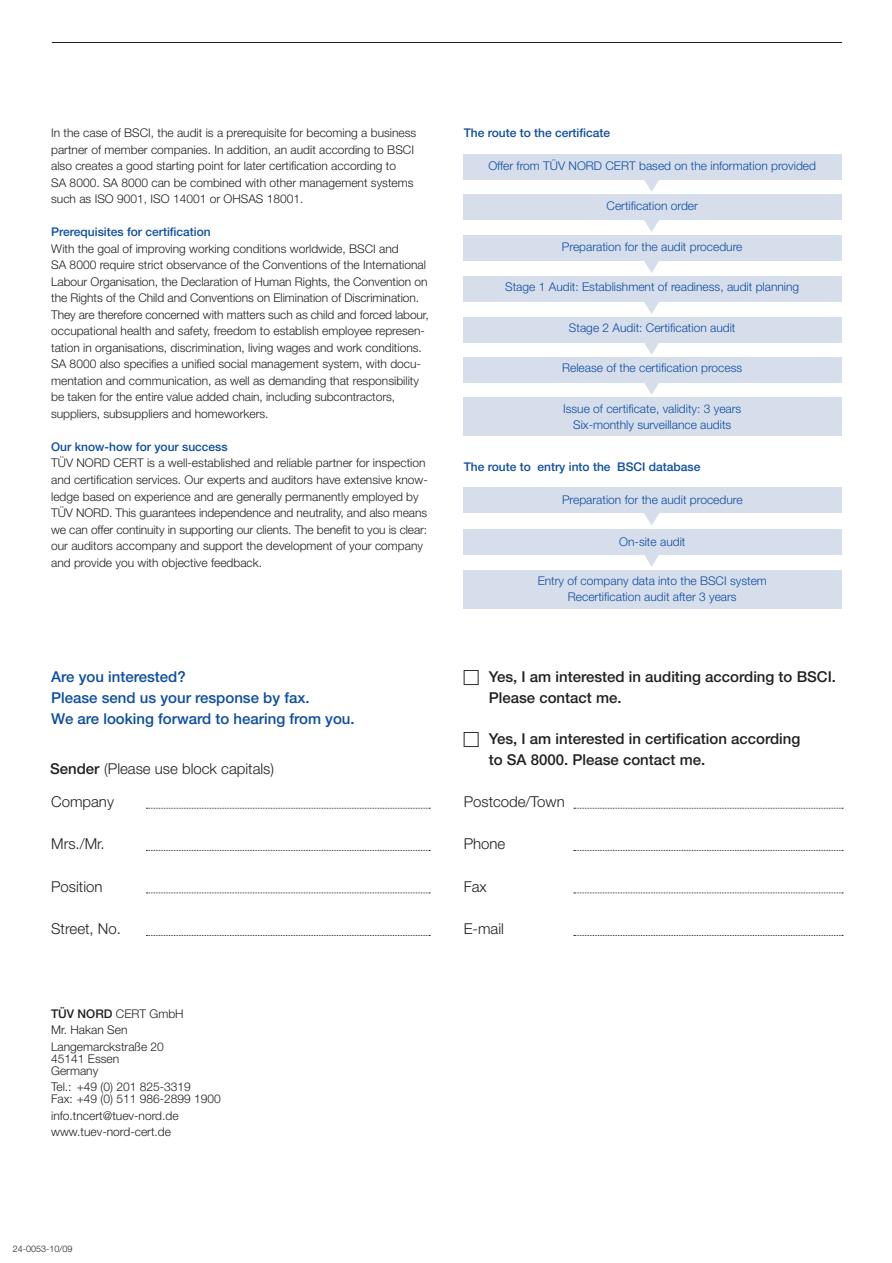
<style>
.page{position:relative;width:892px;height:1263px;background:#fff}
.page>*{position:absolute;margin:0;border:0;box-sizing:border-box;transform-origin:0 0}
.t1{font:500 15px/21px "Helvetica Neue";color:#231f20}
.t2{font:300 15px "Helvetica Neue";color:#231f20}
.t3{font:500 15px/21px "Helvetica Neue";color:#0d4da1}
.t4{font:300 12px/16.5px "Helvetica Neue";color:#231f20}
.t5{font:300 12px/16.5px "Helvetica Neue";color:#0d4da1;text-align:center}
.t6{font:500 12px "Helvetica Neue";color:#0d4da1}
.t7{font:300 9px "Helvetica Neue";color:#231f20}
.s1{font-weight:500}
</style>
<div class="page">
<div style="left:464px;top:194px;width:378px;height:26px;background:#d7deeb"></div>
<svg style="left:644px;top:220px;width:15px;height:12px"></svg>
<div style="left:464px;top:154px;width:378px;height:25px;background:#d7deeb"></div>
<svg style="left:644px;top:179px;width:15px;height:13px"></svg>
<div style="left:464px;top:570px;width:378px;height:39px;background:#d7deeb"></div>
<div style="left:464px;top:528px;width:378px;height:26px;background:#d7deeb"></div>
<div style="left:464px;top:487px;width:378px;height:26px;background:#d7deeb"></div>
<div style="left:464px;top:397px;width:378px;height:39px;background:#d7deeb"></div>
<div style="left:464px;top:235px;width:378px;height:26px;background:#d7deeb"></div>
<div style="left:464px;top:276px;width:378px;height:26px;background:#d7deeb"></div>
<div style="left:464px;top:316px;width:378px;height:26px;background:#d7deeb"></div>
<div style="left:464px;top:356px;width:378px;height:26px;background:#d7deeb"></div>
<hr style="left:52px;top:42px;width:790px;height:1px;background:#231f20">
<svg style="left:644px;top:513px;width:15px;height:12px"></svg>
<svg style="left:644px;top:554px;width:15px;height:12px"></svg>
<svg style="left:644px;top:261px;width:15px;height:12px"></svg>
<svg style="left:644px;top:302px;width:15px;height:12px"></svg>
<svg style="left:644px;top:342px;width:15px;height:13px"></svg>
<svg style="left:644px;top:382px;width:15px;height:13px"></svg>
<svg style="left:146px;top:807px;width:284px;height:1px"></svg>
<svg style="left:146px;top:892px;width:284px;height:1px"></svg>
<svg style="left:146px;top:935px;width:284px;height:1px"></svg>
<svg style="left:574px;top:807px;width:269px;height:1px"></svg>
<svg style="left:574px;top:892px;width:269px;height:1px"></svg>
<svg style="left:574px;top:935px;width:269px;height:1px"></svg>
<p class="t4" style="left:51px;top:124px;width:367px">In the case of BSCI, the audit is a prerequisite for becoming a business partner of member companies. In addition, an audit according to BSCI also creates a good starting point for later certification according to<br>SA 8000. SA 8000 can be combined with other management systems such as ISO 9001, ISO 14001 or OHSAS 18001.</p>
<p class="t6" style="left:51px;top:225px;width:161px">Prerequisites for certification</p>
<p class="t4" style="left:51px;top:240px;width:379px">With the goal of improving working conditions worldwide, BSCI and<br>SA 8000 require strict observance of the Conventions of the International Labour Organisation, the Declaration of Human Rights, the Convention on the Rights of the Child and Conventions on Elimination of Discrimination.<br>They are therefore concerned with matters such as child and forced labour, occupational health and safety, freedom to establish employee represen&shy;tation in organisations, discrimination, living wages and work conditions.<br>SA 8000 also specifies a unified social management system, with docu&shy;mentation and communication, as well as demanding that responsibility be taken for the entire value added chain, including subcontractors, suppliers, subsuppliers and homeworkers.</p>
<p class="t6" style="left:51px;top:439px;width:178px">Our know-how for your success</p>
<p class="t4" style="left:51px;top:454px;width:378px">TÜV NORD CERT is a well-established and reliable partner for inspection and certification services. Our experts and auditors have extensive know&shy;ledge based on experience and are generally permanently employed by TÜV NORD. This guarantees independence and neutrality, and also means we can offer continuity in supporting our clients. The benefit to you is clear: our auditors accompany and support the development of your company and provide you with objective feedback.</p>
<p class="t3" style="left:51px;top:665px;width:305px">Are you interested?<br>Please send us your response by fax.<br>We are looking forward to hearing from you.</p>
<p class="t2" style="left:50px;top:759px;width:225px"><span class="s1">Sender</span> (Please use block capitals)</p>
<p class="t2" style="left:51px;top:792px;width:64px">Company</p>
<p class="t2" style="left:51px;top:834px;width:55px">Mrs./Mr.</p>
<p class="t2" style="left:51px;top:877px;width:53px">Position</p>
<p class="t2" style="left:51px;top:919px;width:71px">Street, No.</p>
<p class="t4" style="left:51px;top:1004px;width:134px"><span class="s1">TÜV NORD</span> CERT GmbH<br>Mr. Hakan Sen<br>Langemarckstraße 20</p>
<p class="t4" style="left:51px;top:1051px;width:70px;line-height:12px">45141 Essen<br>Germany</p>
<p class="t4" style="left:51px;top:1080px;width:171px;line-height:12px">Tel.: +49 (0) 201 825-3319<br>Fax: +49 (0) 511 986-2899 1900</p>
<p class="t4" style="left:51px;top:1106px;width:129px">info.tncert@tuev-nord.de www.tuev-nord-cert.de</p>
<p class="t6" style="left:464px;top:126px;width:148px">The route to the certificate</p>
<p class="t5" style="left:488px;top:157px;width:329px">Offer from TÜV NORD CERT based on the information provided</p>
<p class="t5" style="left:606px;top:197px;width:93px">Certification order</p>
<p class="t5" style="left:562px;top:238px;width:182px">Preparation for the audit procedure</p>
<p class="t5" style="left:505px;top:278px;width:296px">Stage 1 Audit: Establishment of readiness, audit planning</p>
<p class="t5" style="left:569px;top:319px;width:168px">Stage 2 Audit: Certification audit</p>
<p class="t5" style="left:562px;top:359px;width:182px">Release of the certification process</p>
<p class="t5" style="left:563px;top:400px;width:180px">Issue of certificate, validity: 3 years<br>Six-monthly surveillance audits</p>
<p class="t6" style="left:464px;top:459px;width:238px">The route to entry into the BSCI database</p>
<p class="t5" style="left:562px;top:491px;width:182px">Preparation for the audit procedure</p>
<p class="t5" style="left:619px;top:533px;width:68px">On-site audit</p>
<p class="t5" style="left:538px;top:572px;width:231px">Entry of company data into the BSCI system<br>Recertification audit after 3 years</p>
<p class="t1" style="left:489px;top:665px;width:349px">Yes, I am interested in auditing according to BSCI.<br>Please contact me.</p>
<p class="t1" style="left:489px;top:728px;width:313px">Yes, I am interested in certification according to SA 8000. Please contact me.</p>
<p class="t2" style="left:464px;top:792px;width:103px">Postcode/Town</p>
<p class="t2" style="left:464px;top:834px;width:43px">Phone</p>
<p class="t2" style="left:464px;top:877px;width:25px">Fax</p>
<p class="t2" style="left:464px;top:919px;width:42px">E-mail</p>
<p class="t7" style="left:13px;top:1242px;width:61px">24-0053-10/09</p>
</div>
